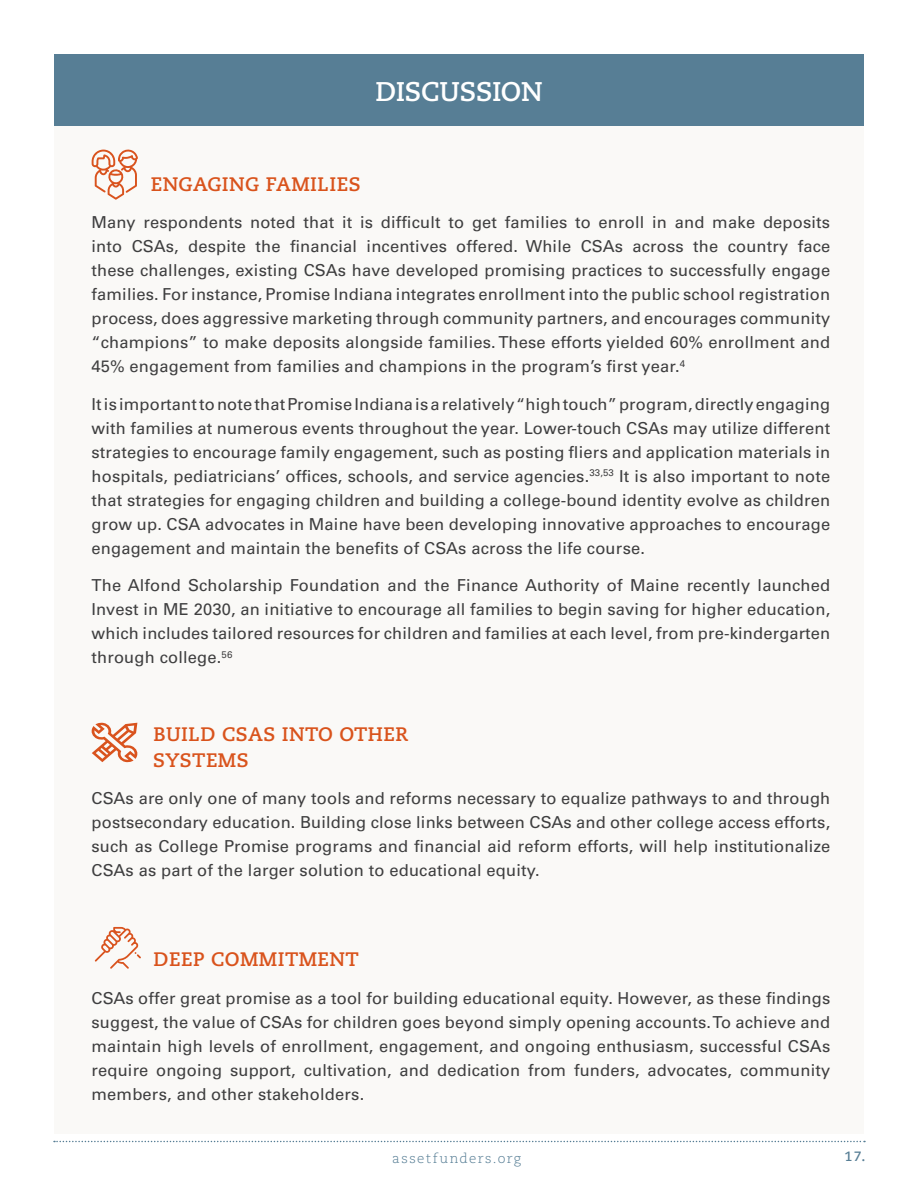
<style>
.page{position:relative;width:918px;height:1188px;background:#fff}
.page>*{position:absolute;margin:0;border:0;box-sizing:border-box;transform-origin:0 0}
.t1{font:700 27px "Caecilia LT Pro 75";letter-spacing:-.015em;color:#fff}
.t2{font:700 19.5px/25.5px "Caecilia LT Pro 75";letter-spacing:.02em;color:#d9531c}
.t3{font:16.5px/24px "Univers LT Pro 55 Roman";letter-spacing:.01em;color:#3e3e3f;text-align:justify}
.t4{font:300 13.5px "Caecilia LT Pro 45";letter-spacing:.105em;color:#577e95}
.t5{font:700 13.5px "Caecilia LT Pro 75";color:#577e95}
</style>
<div class="page">
<svg style="left:54px;top:1141px;width:811px;height:1px"></svg>
<div style="left:54px;top:54px;width:810px;height:1080px;background:#faf9f7"></div>
<div style="left:54px;top:54px;width:810px;height:71px;background:#577e95"></div>
<svg style="left:92px;top:150px;width:46px;height:50px"></svg>
<svg style="left:92px;top:723px;width:46px;height:39px"></svg>
<svg style="left:95px;top:927px;width:46px;height:42px"></svg>
<p class="t1" style="left:375px;top:73px;width:169px">DISCUSSION</p>
<p class="t2" style="left:151px;top:171px;width:211px">ENGAGING FAMILIES</p>
<p class="t3" style="left:92px;top:210px;width:740px">Many respondents noted that it is difficult to get families to enroll in and make deposits into CSAs, despite the financial incentives offered. While CSAs across the country face these challenges, existing CSAs have developed promising practices to successfully engage families. For instance, Promise Indiana integrates enrollment into the public school registration process, does aggressive marketing through community partners, and encourages community “champions” to make deposits alongside families. These efforts yielded 60% enrollment and 45% engagement from families and champions in the program’s first year.<sup>4</sup></p>
<p class="t3" style="left:92px;top:392px;width:740px">It is important to note that Promise Indiana is a relatively “high touch” program, directly engaging with families at numerous events throughout the year. Lower-touch CSAs may utilize different strategies to encourage family engagement, such as posting fliers and application materials in hospitals, pediatricians’ offices, schools, and service agencies.<sup>33,53</sup> It is also important to note that strategies for engaging children and building a college-bound identity evolve as children grow up. CSA advocates in Maine have been developing innovative approaches to encourage engagement and maintain the benefits of CSAs across the life course.</p>
<p class="t3" style="left:92px;top:573px;width:740px">The Alfond Scholarship Foundation and the Finance Authority of Maine recently launched Invest in ME 2030, an initiative to encourage all families to begin saving for higher education, which includes tailored resources for children and families at each level, from pre-kindergarten through college.<sup>56</sup></p>
<p class="t2" style="left:153px;top:721px;width:256px">BUILD CSAS INTO OTHER<br>SYSTEMS</p>
<p class="t3" style="left:92px;top:786px;width:740px">CSAs are only one of many tools and reforms necessary to equalize pathways to and through postsecondary education. Building close links between CSAs and other college access efforts, such as College Promise programs and financial aid reform efforts, will help institutionalize CSAs as part of the larger solution to educational equity.</p>
<p class="t2" style="left:154px;top:946px;width:207px">DEEP COMMITMENT</p>
<p class="t3" style="left:92px;top:986px;width:740px">CSAs offer great promise as a tool for building educational equity. However, as these findings suggest, the value of CSAs for children goes beyond simply opening accounts. To achieve and maintain high levels of enrollment, engagement, and ongoing enthusiasm, successful CSAs require ongoing support, cultivation, and dedication from funders, advocates, community members, and other stakeholders.</p>
<p class="t4" style="left:392px;top:1149px;width:130px">assetfunders.org</p>
<p class="t5" style="left:845px;top:1147px;width:22px">17.</p>
</div>
